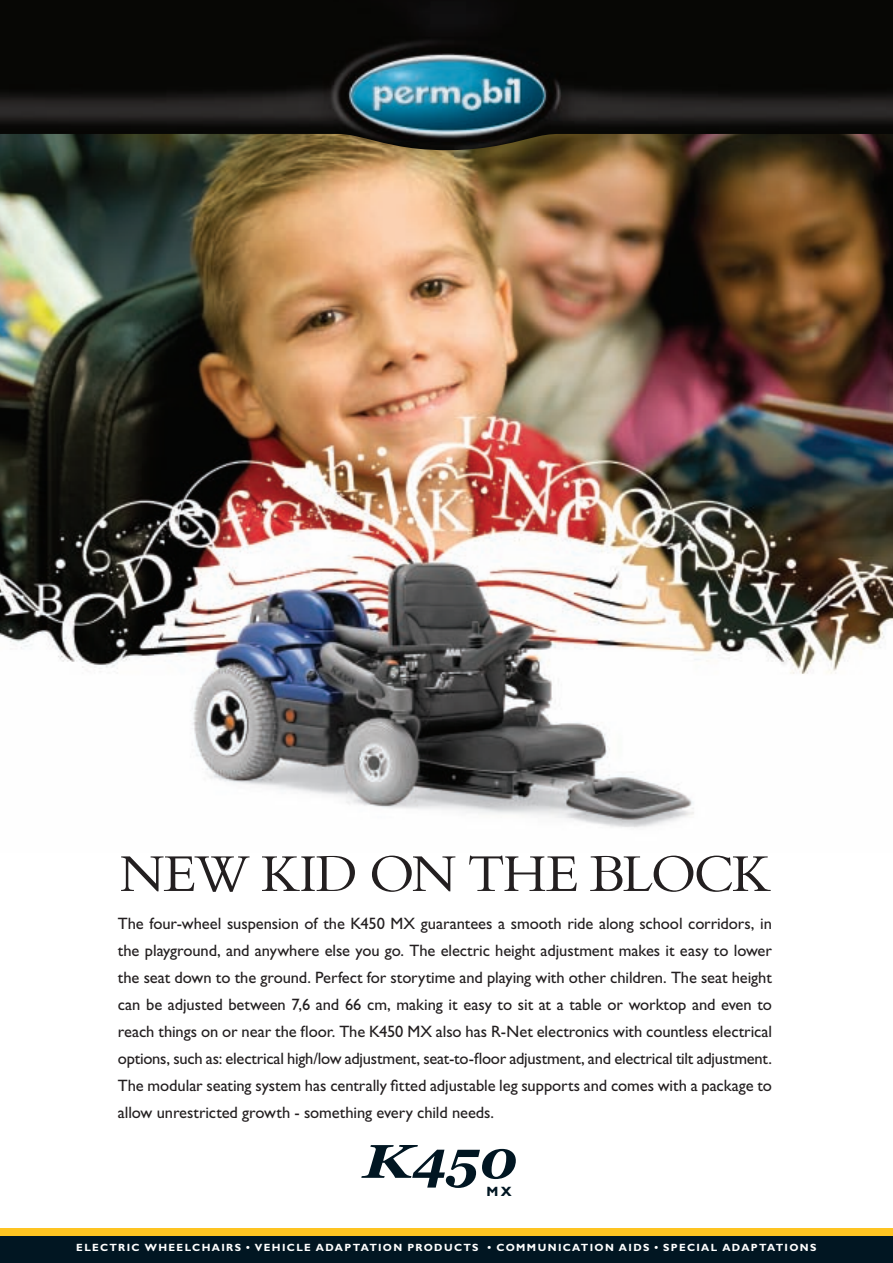
<style>
.page{position:relative;width:893px;height:1263px;background:#fff}
.page>*{position:absolute;margin:0;border:0;box-sizing:border-box;transform-origin:0 0}
.t1{font:55.5px "Bembo";letter-spacing:-.04em;color:#231f20}
.t2{font:16.5px/27px "Gill Alt One";letter-spacing:-.005em;color:#231f20;text-align:justify}
.t3{font:700 13.5px "Gill Alt One";color:#011622}
.t4{font:700 10.5px "Gill Alt One";letter-spacing:.125em;color:#fff}
</style>
<div class="page">
<img style="left:0;top:150px;width:893px;height:678px">
<svg style="left:361px;top:1145px;width:155px;height:43px"></svg>
<div style="left:0;top:1228px;width:893px;height:27px;background:#fec422"></div>
<img style="left:0;top:0;width:893px;height:150px">
<div style="left:0;top:1236px;width:893px;height:27px;background:#011622"></div>
<h1 class="t1" style="left:119px;top:841px;width:653px">NEW KID ON THE BLOCK</h1>
<p class="t2" style="left:118px;top:910px;width:656px">The four-wheel suspension of the K450 MX guarantees a smooth ride along school corridors, in the playground, and anywhere else you go. The electric height adjustment makes it easy to lower the seat down to the ground. Perfect for storytime and playing with other children. The seat height can be adjusted between 7,6 and 66 cm, making it easy to sit at a table or worktop and even to reach things on or near the floor. The K450 MX also has R-Net electronics with countless electrical options, such as: electrical high/low adjustment, seat-to-floor adjustment, and electrical tilt adjustment.<br>The modular seating system has centrally fitted adjustable leg supports and comes with a package to allow unrestricted growth - something every child needs.</p>
<p class="t3" style="left:486px;top:1183px;width:27px">MX</p>
<p class="t4" style="left:76px;top:1241px;width:742px">ELECTRIC WHEELCHAIRS • VEHICLE ADAPTATION PRODUCTS • COMMUNICATION AIDS • SPECIAL ADAPTATIONS</p>
</div>
